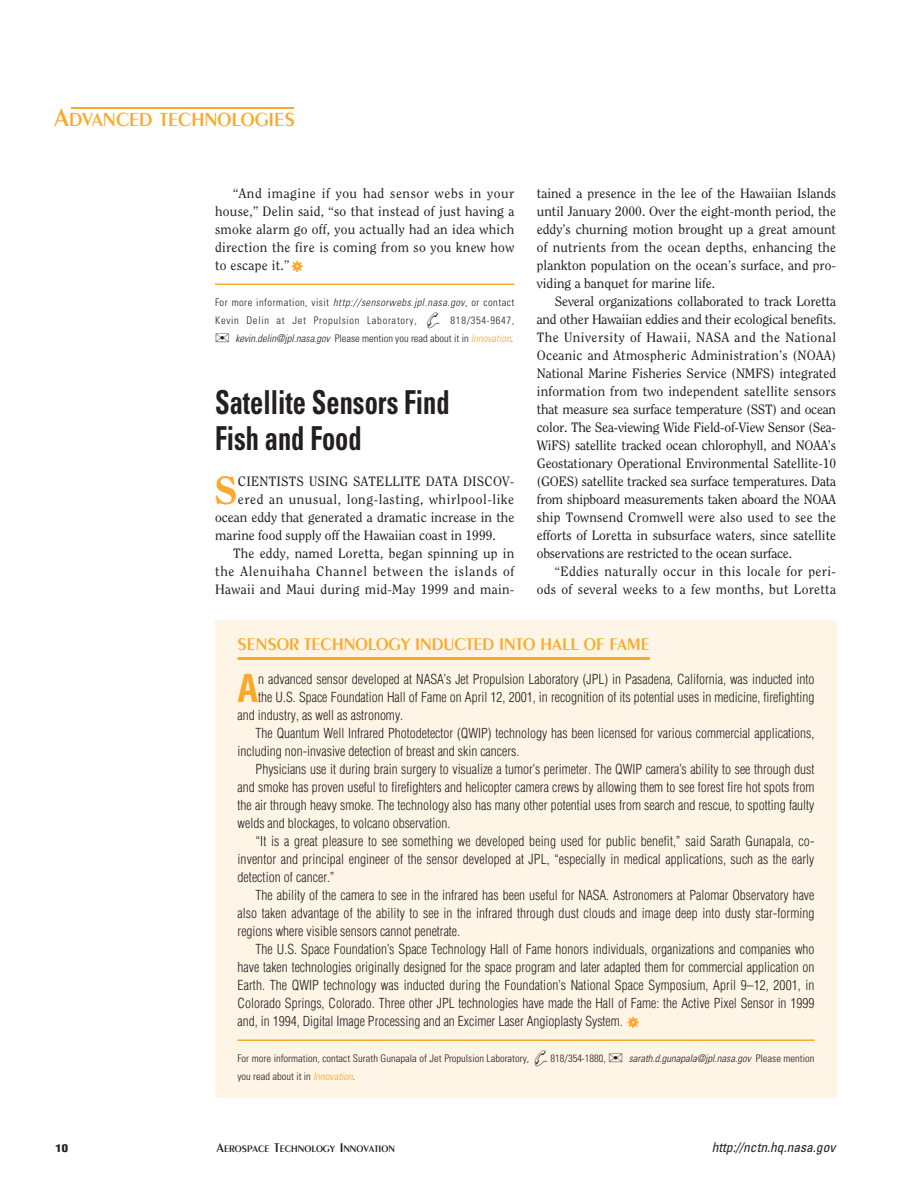
<style>
.page{position:relative;width:918px;height:1188px;background:#fff}
.page>*{position:absolute;margin:0;border:0;box-sizing:border-box;transform-origin:0 0}
.t1{font:800 39.15px "Clearface";color:#faa92a}
.t2{font:700 condensed 37.5px "Helvetica";color:#faa92a}
.t3{font:700 condensed 33px/36px "Univers";color:#231f20;scale:.8 1}
.t4{font:600 20.25px "Peignot";color:#faa92a}
.t5{font:600 18px "Peignot";color:#faa92a}
.t6{font:300 condensed 13.5px "Helvetica";color:#231f20}
.t7{font:13.5px/18px "Clearface";letter-spacing:.015em;color:#231f20;text-align:justify}
.t8{font:13.5px "Clearface";letter-spacing:.04em;color:#231f20}
.t9{font:13.5px "Clearface";letter-spacing:.055em;color:#231f20}
.t10{font:italic condensed 13.5px "Univers";color:#231f20}
.t11{font:300 condensed 10.5px/18px "Univers";color:#231f20;text-align:justify}
.t12{font:900 condensed 10.5px "Helvetica";color:#231f20;scale:1.2 1}
.t13{font:600 10.2px "Peignot";color:#231f20}
.s1{font-size:27px}
.s2{font-family:"Nucleus One";font-size:15px;color:#faa92a}
.s3{font-style:italic}
.s4{font-style:italic;color:#faa92a}
.s5{font-family:"Nucleus One";font-weight:400;font-stretch:normal;font-size:15px;color:#faa92a}
.s6{font-size:13.5px}
</style>
<div class="page">
<hr style="left:71px;top:107px;width:223px;height:2px;background:#faa92a">
<hr style="left:215px;top:284px;width:299px;height:1px;background:#faa92a">
<div style="left:215px;top:620px;width:622px;height:478px;background:#fef5e6"></div>
<hr style="left:238px;top:657px;width:412px;height:3px;background:#faa92a">
<hr style="left:238px;top:1040px;width:577px;height:1px;background:#faa92a">
<h3 class="t4" style="left:54px;top:112px;width:242px"><span class="s1">A</span>DVANCED TECHNOLOGIES</h3>
<p class="t7" style="left:215px;top:185px;width:301px;text-indent:18px">“And imagine if you had sensor webs in your house,” Delin said, “so that instead of just having a smoke alarm go off, you actually had an idea which direction the fire is coming from so you knew how to escape it.”<span class="s2">f</span></p>
<p class="t11" style="left:215px;top:294px;width:301px">For more information, visit <span class="s3">http://sensorwebs.jpl.nasa.gov</span>, or contact Kevin Delin at Jet Propulsion Laboratory, ✆ 818/354-9647, ✉ <span class="s3">kevin.delin@jpl.nasa.gov</span> Please mention you read about it in <span class="s4">Innovation</span>.</p>
<h3 class="t3" style="left:215px;top:388px;width:295px">Satellite Sensors Find<br>Fish and Food</h3>
<h1 class="t1" style="left:214px;top:474px;width:25px">S</h1>
<p class="t7" style="left:238px;top:473px;width:278px">CIENTISTS USING SATELLITE DATA DISCOV-</p>
<p class="t8" style="left:238px;top:494px;width:278px">ered an unusual, long-lasting, whirlpool-like</p>
<p class="t7" style="left:215px;top:509px;width:301px">ocean eddy that generated a dramatic increase in the</p>
<p class="t7" style="left:215px;top:527px;width:282px">marine food supply off the Hawaiian coast in 1999.</p>
<p class="t7" style="left:233px;top:545px;width:283px">The eddy, named Loretta, began spinning up in</p>
<p class="t9" style="left:215px;top:566px;width:301px">the Alenuihaha Channel between the islands of</p>
<p class="t7" style="left:215px;top:581px;width:301px">Hawaii and Maui during mid-May 1999 and main-</p>
<p class="t7" style="left:537px;top:185px;width:301px">tained a presence in the lee of the Hawaiian Islands until January 2000. Over the eight-month period, the eddy’s churning motion brought up a great amount of nutrients from the ocean depths, enhancing the plankton population on the ocean’s surface, and pro&shy;viding a banquet for marine life.</p>
<p class="t7" style="left:537px;top:293px;width:301px;text-indent:18px">Several organizations collaborated to track Loretta and other Hawaiian eddies and their ecological benefits.<br>The University of Hawaii, NASA and the National Oceanic and Atmospheric Administration’s (NOAA)<br>National Marine Fisheries Service (NMFS) integrated information from two independent satellite sensors that measure sea surface temperature (SST) and ocean color. The Sea-viewing Wide Field-of-View Sensor (Sea-WiFS) satellite tracked ocean chlorophyll, and NOAA’s Geostationary Operational Environmental Satellite-10 (GOES) satellite tracked sea surface temperatures. Data from shipboard measurements taken aboard the NOAA ship Townsend Cromwell were also used to see the efforts of Loretta in subsurface waters, since satellite observations are restricted to the ocean surface.</p>
<p class="t7" style="left:537px;top:563px;width:301px;text-align:right">“Eddies naturally occur in this locale for peri&shy;ods of several weeks to a few months, but Loretta</p>
<h3 class="t5" style="left:238px;top:637px;width:414px">SENSOR TECHNOLOGY INDUCTED INTO HALL OF FAME</h3>
<h2 class="t2" style="left:237px;top:674px;width:22px">A</h2>
<p class="t6" style="left:258px;top:674px;width:558px">n advanced sensor developed at NASA’s Jet Propulsion Laboratory (JPL) in Pasadena, California, was inducted into</p>
<p class="t6" style="left:258px;top:692px;width:558px">the U.S. Space Foundation Hall of Fame on April 12, 2001, in recognition of its potential uses in medicine, firefighting</p>
<p class="t6" style="left:238px;top:710px;width:167px">and industry, as well as astronomy.</p>
<p class="t6" style="left:256px;top:728px;width:560px">The Quantum Well Infrared Photodetector (QWIP) technology has been licensed for various commercial applications,</p>
<p class="t6" style="left:238px;top:746px;width:283px">including non-invasive detection of breast and skin cancers.</p>
<p class="t6" style="left:256px;top:764px;width:560px">Physicians use it during brain surgery to visualize a tumor’s perimeter. The QWIP camera’s ability to see through dust</p>
<p class="t6" style="left:238px;top:782px;width:578px">and smoke has proven useful to firefighters and helicopter camera crews by allowing them to see forest fire hot spots from</p>
<p class="t6" style="left:238px;top:800px;width:578px">the air through heavy smoke. The technology also has many other potential uses from search and rescue, to spotting faulty</p>
<p class="t6" style="left:238px;top:818px;width:214px">welds and blockages, to volcano observation.</p>
<p class="t6" style="left:256px;top:836px;width:560px">“It is a great pleasure to see something we developed being used for public benefit,” said Sarath Gunapala, co-</p>
<p class="t6" style="left:238px;top:854px;width:578px">inventor and principal engineer of the sensor developed at JPL, “especially in medical applications, such as the early</p>
<p class="t6" style="left:238px;top:872px;width:99px">detection of cancer.”</p>
<p class="t6" style="left:256px;top:890px;width:560px">The ability of the camera to see in the infrared has been useful for NASA. Astronomers at Palomar Observatory have</p>
<p class="t6" style="left:238px;top:908px;width:578px">also taken advantage of the ability to see in the infrared through dust clouds and image deep into dusty star-forming</p>
<p class="t6" style="left:238px;top:926px;width:224px">regions where visible sensors cannot penetrate.</p>
<p class="t6" style="left:256px;top:944px;width:560px">The U.S. Space Foundation’s Space Technology Hall of Fame honors individuals, organizations and companies who</p>
<p class="t6" style="left:238px;top:962px;width:578px">have taken technologies originally designed for the space program and later adapted them for commercial application on</p>
<p class="t6" style="left:238px;top:980px;width:578px">Earth. The QWIP technology was inducted during the Foundation’s National Space Symposium, April 9–12, 2001, in</p>
<p class="t6" style="left:238px;top:998px;width:578px">Colorado Springs, Colorado. Three other JPL technologies have made the Hall of Fame: the Active Pixel Sensor in 1999</p>
<p class="t6" style="left:238px;top:1016px;width:405px">and, in 1994, Digital Image Processing and an Excimer Laser Angioplasty System. <span class="s5">f</span></p>
<p class="t11" style="left:238px;top:1050px;width:578px">For more information, contact Surath Gunapala of Jet Propulsion Laboratory, ✆ 818/354-1880, ✉ <span class="s3">sarath.d.gunapala@jpl.nasa.gov</span> Please mention you read about it in <span class="s4">Innovation</span>.</p>
<p class="t12" style="left:56px;top:1144px;width:12px">10</p>
<p class="t13" style="left:217px;top:1145px;width:180px"><span class="s6">A</span>EROSPACE <span class="s6">T</span>ECHNOLOGY <span class="s6">I</span>NNOVATION</p>
<p class="t10" style="left:712px;top:1142px;width:125px">http://nctn.hq.nasa.gov</p>
</div>
